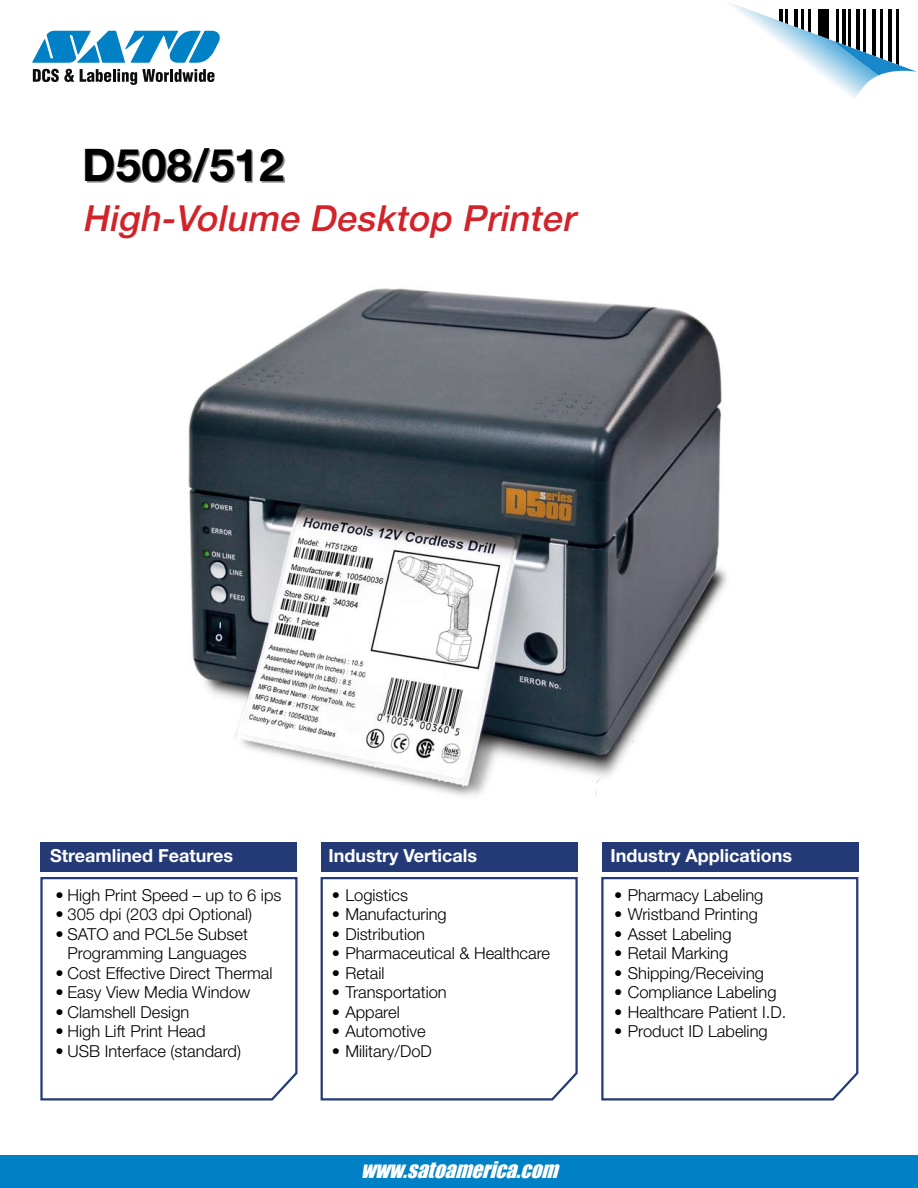
<style>
.page{position:relative;width:918px;height:1188px;background:#fff}
.page>*{position:absolute;margin:0;border:0;box-sizing:border-box;transform-origin:0 0}
.t1{font:700 45px "Helvetica Neue";letter-spacing:.01em;color:#000}
.t2{font:italic 500 36px "Helvetica Neue";color:#d2232a}
.t3{font:italic 21px "Impact";color:#fff}
.t4{font:700 18px "Helvetica Neue";color:#fff}
.t5{font:300 16.5px/19.5px "Helvetica Neue";color:#000;text-align:right}
</style>
<div class="page">
<div style="left:321px;top:843px;width:257px;height:29px;background:#243a76"></div>
<svg style="left:40px;top:877px;width:258px;height:224px"></svg>
<div style="left:40px;top:843px;width:257px;height:29px;background:#243a76"></div>
<svg style="left:728px;top:2px;width:189px;height:96px"></svg>
<svg style="left:33px;top:69px;width:41px;height:13px"></svg>
<svg style="left:80px;top:69px;width:135px;height:16px"></svg>
<svg style="left:32px;top:31px;width:188px;height:32px"></svg>
<div style="left:87px;top:149px;width:198px;height:34px;background:#000;opacity:.5"></div>
<div style="left:0;top:1156px;width:918px;height:32px;background:#0081c6"></div>
<img style="left:188px;top:288px;width:539px;height:508px">
<div style="left:602px;top:843px;width:256px;height:29px;background:#243a76"></div>
<svg style="left:320px;top:877px;width:258px;height:224px"></svg>
<svg style="left:601px;top:877px;width:258px;height:224px"></svg>
<h1 class="t1" style="left:82px;top:137px;width:203px">D508/512</h1>
<h2 class="t2" style="left:82px;top:196px;width:502px">High-Volume Desktop Printer</h2>
<p class="t4" style="left:50px;top:845px;width:184px">Streamlined Features</p>
<p class="t5" style="left:56px;top:885px;width:227px">• High Print Speed – up to 6 ips</p>
<p class="t5" style="left:56px;top:904px;width:198px">• 305 dpi (203 dpi Optional)</p>
<p class="t5" style="left:56px;top:924px;width:194px">• SATO and PCL5e Subset<br>Programming Languages</p>
<p class="t5" style="left:56px;top:963px;width:219px">• Cost Effective Direct Thermal</p>
<p class="t5" style="left:56px;top:982px;width:196px">• Easy View Media Window</p>
<p class="t5" style="left:56px;top:1002px;width:135px">• Clamshell Design</p>
<p class="t5" style="left:56px;top:1021px;width:152px">• High Lift Print Head</p>
<p class="t5" style="left:56px;top:1041px;width:187px">• USB Interface (standard)</p>
<p class="t4" style="left:328px;top:845px;width:150px">Industry Verticals</p>
<p class="t5" style="left:332px;top:885px;width:78px">• Logistics</p>
<p class="t5" style="left:332px;top:904px;width:116px">• Manufacturing</p>
<p class="t5" style="left:332px;top:924px;width:95px">• Distribution</p>
<p class="t5" style="left:332px;top:943px;width:220px">• Pharmaceutical &amp; Healthcare</p>
<p class="t5" style="left:332px;top:963px;width:54px">• Retail</p>
<p class="t5" style="left:332px;top:982px;width:116px">• Transportation</p>
<p class="t5" style="left:332px;top:1002px;width:69px">• Apparel</p>
<p class="t5" style="left:332px;top:1021px;width:95px">• Automotive</p>
<p class="t5" style="left:332px;top:1041px;width:101px">• Military/DoD</p>
<p class="t3" style="left:361px;top:1153px;width:207px">WWW.SATOAMERICA.COM</p>
<p class="t4" style="left:610px;top:845px;width:183px">Industry Applications</p>
<p class="t5" style="left:614px;top:885px;width:151px">• Pharmacy Labeling</p>
<p class="t5" style="left:614px;top:904px;width:145px">• Wristband Printing</p>
<p class="t5" style="left:614px;top:924px;width:119px">• Asset Labeling</p>
<p class="t5" style="left:614px;top:943px;width:116px">• Retail Marking</p>
<p class="t5" style="left:614px;top:963px;width:151px">• Shipping/Receiving</p>
<p class="t5" style="left:614px;top:982px;width:164px">• Compliance Labeling</p>
<p class="t5" style="left:614px;top:1002px;width:174px">• Healthcare Patient I.D.</p>
<p class="t5" style="left:614px;top:1021px;width:155px">• Product ID Labeling</p>
</div>
